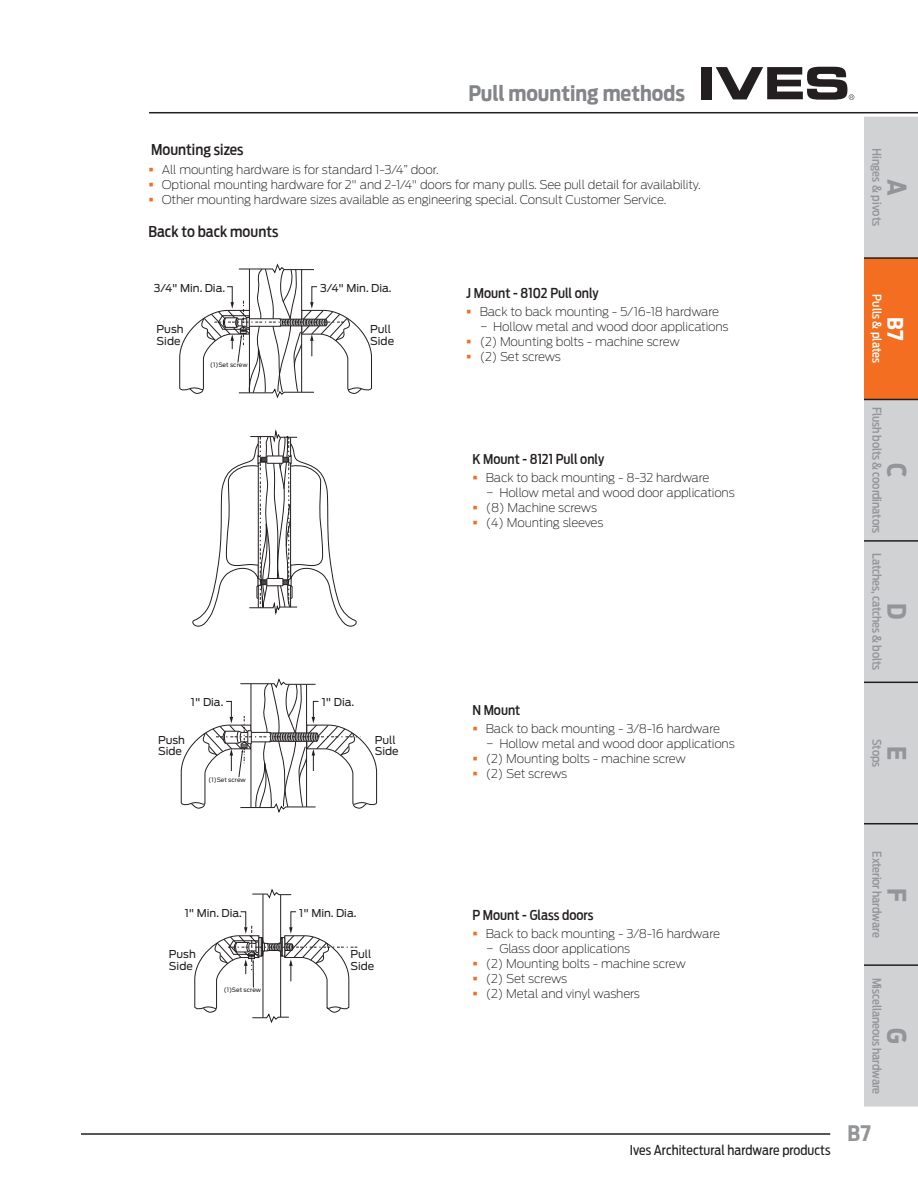
<style>
.page{position:relative;width:918px;height:1188px;background:#fff}
.page>*{position:absolute;margin:0;border:0;box-sizing:border-box;transform-origin:0 0}
.t1{font:700 25.5px "Antenna Cond";color:#939598}
.t2{font:700 21px "Antenna Cond";color:#838588}
.t3{font:700 21px "Antenna Cond";color:#fff}
.t4{font:700 21px "Antenna Cond";color:#939598}
.t5{font:500 15px "Antenna Cond";color:#231f20}
.t6{font:500 13.5px "Antenna Cond";color:#231f20}
.t7{font:13.5px "Antenna Cond";color:#231f20}
.t8{font:200 12px/15px "Antenna";letter-spacing:-.015em;color:#231f20}
.t9{font:500 12px "Antenna Cond";letter-spacing:-.015em;color:#939598}
.t10{font:500 12px "Antenna Cond";color:#fff}
.t11{font:10.8px/11.4px "Antenna";color:#231f20}
.t12{font:6px "Antenna";letter-spacing:-.01em;color:#231f20}
</style>
<div class="page">
<div style="left:864px;top:117px;width:54px;height:990px;background:#d1d2d4"></div>
<div style="left:864px;top:258px;width:54px;height:141px;background:#f36e21"></div>
<hr style="left:864px;top:257px;width:54px;height:2px;background:#231f20">
<hr style="left:864px;top:399px;width:54px;height:1px;background:#231f20">
<hr style="left:864px;top:540px;width:54px;height:2px;background:#231f20">
<hr style="left:864px;top:682px;width:54px;height:1px;background:#231f20">
<hr style="left:864px;top:823px;width:54px;height:1px;background:#231f20">
<hr style="left:864px;top:964px;width:54px;height:2px;background:#231f20">
<hr style="left:81px;top:1133px;width:749px;height:2px;background:#231f20">
<hr style="left:149px;top:112px;width:769px;height:1px;background:#231f20">
<div style="left:702px;top:67px;width:10px;height:32px;background:#231f20"></div>
<svg style="left:716px;top:67px;width:138px;height:33px"></svg>
<svg style="left:252px;top:889px;width:40px;height:9px"></svg>
<hr style="left:263px;top:894px;width:1px;height:124px;background:#231f20">
<hr style="left:280px;top:895px;width:1px;height:122px;background:#231f20">
<svg style="left:194px;top:911px;width:163px;height:112px"></svg>
<svg style="left:179px;top:264px;width:193px;height:134px"></svg>
<svg style="left:181px;top:679px;width:196px;height:134px"></svg>
<svg style="left:192px;top:430px;width:165px;height:197px"></svg>
<h2 class="t2" style="left:468px;top:81px;width:218px">Pull mounting methods</h2>
<p class="t5" style="left:151px;top:140px;width:94px">Mounting sizes</p>
<p class="t8" style="left:162px;top:162px;width:540px">All mounting hardware is for standard 1-3/4” door.<br>Optional mounting hardware for 2" and 2-1/4" doors for many pulls. See pull detail for availability.<br>Other mounting hardware sizes available as engineering special. Consult Customer Service.</p>
<p class="t5" style="left:148px;top:223px;width:132px">Back to back mounts</p>
<p class="t11" style="left:154px;top:282px;width:73px">3/4" Min. Dia.</p>
<p class="t11" style="left:320px;top:282px;width:73px">3/4" Min. Dia.</p>
<p class="t11" style="left:370px;top:323px;width:25px">Pull<br>Side</p>
<p class="t12" style="left:210px;top:361px;width:39px">(1)Set screw</p>
<p class="t11" style="left:157px;top:323px;width:28px">Push<br>Side</p>
<p class="t11" style="left:191px;top:696px;width:34px">1" Dia.</p>
<p class="t11" style="left:322px;top:696px;width:34px">1" Dia.</p>
<p class="t11" style="left:158px;top:734px;width:28px">Push<br>Side</p>
<p class="t12" style="left:209px;top:776px;width:39px">(1)Set screw</p>
<p class="t11" style="left:375px;top:734px;width:25px">Pull<br>Side</p>
<p class="t6" style="left:466px;top:285px;width:134px">J Mount - 8102 Pull only</p>
<p class="t8" style="left:480px;top:304px;width:250px">Back to back mounting - 5/16-18 hardware − Hollow metal and wood door applications (2) Mounting bolts - machine screw<br>(2) Set screws</p>
<p class="t6" style="left:472px;top:451px;width:133px">K Mount - 8121 Pull only</p>
<p class="t8" style="left:486px;top:470px;width:250px">Back to back mounting - 8-32 hardware<br>− Hollow metal and wood door applications (8) Machine screws<br>(4) Mounting sleeves</p>
<p class="t6" style="left:472px;top:702px;width:50px">N Mount</p>
<p class="t8" style="left:486px;top:721px;width:250px">Back to back mounting - 3/8-16 hardware<br>− Hollow metal and wood door applications (2) Mounting bolts - machine screw<br>(2) Set screws</p>
<p class="t9" style="left:884px;top:148px;width:79px;rotate:90deg">Hinges &amp; pivots</p>
<h1 class="t1" style="left:912px;top:179px;width:18px;rotate:90deg">A</h1>
<p class="t10" style="left:884px;top:294px;width:71px;rotate:90deg">Pulls &amp; plates</p>
<h2 class="t3" style="left:908px;top:317px;width:25px;rotate:90deg">B7</h2>
<p class="t9" style="left:884px;top:407px;width:128px;rotate:90deg">Flush bolts &amp; coordinators</p>
<h1 class="t1" style="left:912px;top:463px;width:16px;rotate:90deg">C</h1>
<p class="t9" style="left:884px;top:553px;width:119px;rotate:90deg">Latches, catches &amp; bolts</p>
<h1 class="t1" style="left:912px;top:603px;width:18px;rotate:90deg">D</h1>
<p class="t9" style="left:884px;top:739px;width:30px;rotate:90deg">Stops</p>
<h1 class="t1" style="left:912px;top:746px;width:16px;rotate:90deg">E</h1>
<p class="t11" style="left:185px;top:907px;width:59px">1" Min. Dia.</p>
<p class="t11" style="left:299px;top:907px;width:59px">1" Min. Dia.</p>
<p class="t11" style="left:350px;top:948px;width:25px">Pull<br>Side</p>
<p class="t12" style="left:224px;top:986px;width:39px">(1)Set screw</p>
<p class="t11" style="left:169px;top:948px;width:28px">Push<br>Side</p>
<p class="t6" style="left:472px;top:907px;width:123px">P Mount - Glass doors</p>
<p class="t8" style="left:486px;top:926px;width:236px">Back to back mounting - 3/8-16 hardware − Glass door applications<br>(2) Mounting bolts - machine screw<br>(2) Set screws<br>(2) Metal and vinyl washers</p>
<p class="t7" style="left:630px;top:1143px;width:202px">Ives Architectural hardware products</p>
<p class="t9" style="left:884px;top:851px;width:88px;rotate:90deg">Exterior hardware</p>
<h1 class="t1" style="left:912px;top:888px;width:15px;rotate:90deg">F</h1>
<p class="t9" style="left:884px;top:978px;width:118px;rotate:90deg">Miscellaneous hardware</p>
<h1 class="t1" style="left:912px;top:1028px;width:17px;rotate:90deg">G</h1>
<h2 class="t4" style="left:848px;top:1121px;width:25px">B7</h2>
</div>
